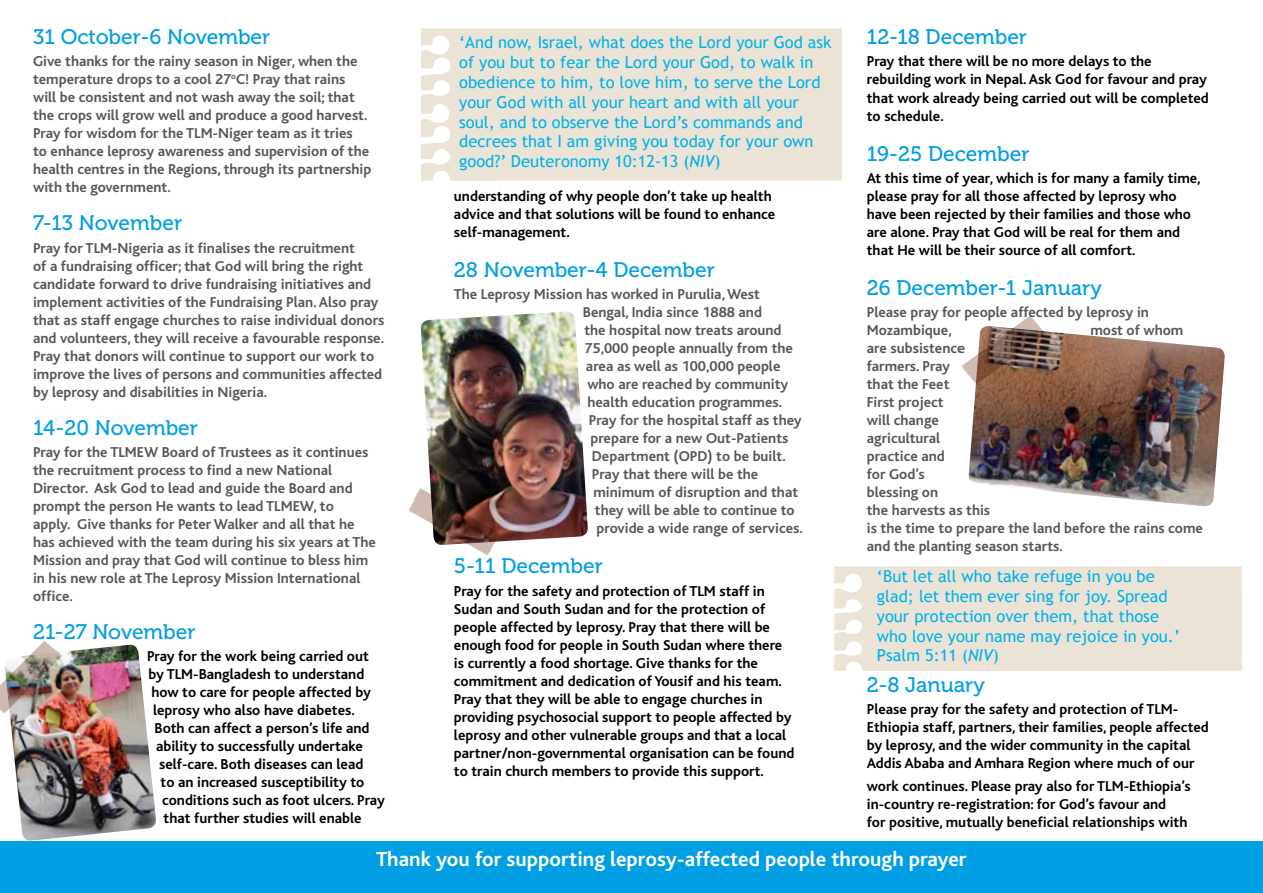
<style>
.page{position:relative;width:1263px;height:893px;background:#fff}
.page>*{position:absolute;margin:0;border:0;box-sizing:border-box;transform-origin:0 0}
.t1{font:700 21.3px "Bliss";color:#fff}
.t2{font:21px "Museo 500";color:#009fe3}
.t3{font:16.5px/19.8px "Trebuchet MS";color:#00b1eb}
.t4{font:700 15px/18px "Bliss";color:#575756}
.t5{font:700 15px/18px "Bliss";color:#000}
.s1{font-style:italic}
</style>
<div class="page">
<div style="left:834px;top:567px;width:408px;height:104px;background:#ebe4d6"></div>
<img style="left:420px;top:312px;width:168px;height:230px">
<div style="left:0;top:841px;width:1263px;height:52px;background:#009fe3"></div>
<img style="left:968px;top:331px;width:257px;height:176px">
<svg style="left:961px;top:315px;width:85px;height:70px"></svg>
<img style="left:9px;top:645px;width:147px;height:196px">
<img style="left:0;top:640px;width:63px;height:74px">
<img style="left:408px;top:487px;width:92px;height:69px">
<div style="left:421px;top:28px;width:421px;height:153px;background:#ebe4d6"></div>
<h2 class="t2" style="left:33px;top:25px;width:239px">31 October-6 November</h2>
<p class="t4" style="left:33px;top:53px;width:340px">Give thanks for the rainy season in Niger, when the temperature drops to a cool 27<sup>o</sup>C! Pray that rains will be consistent and not wash away the soil; that the crops will grow well and produce a good harvest.<br>Pray for wisdom for the TLM-Niger team as it tries<br>to enhance leprosy awareness and supervision of the health centres in the Regions, through its partnership with the government.</p>
<h2 class="t2" style="left:33px;top:212px;width:151px">7-13 November</h2>
<p class="t4" style="left:33px;top:239px;width:353px">Pray for TLM-Nigeria as it finalises the recruitment<br>of a fundraising officer; that God will bring the right candidate forward to drive fundraising initiatives and implement activities of the Fundraising Plan. Also pray that as staff engage churches to raise individual donors and volunteers, they will receive a favourable response.<br>Pray that donors will continue to support our work to improve the lives of persons and communities affected by leprosy and disabilities in Nigeria.</p>
<h2 class="t2" style="left:33px;top:416px;width:166px">14-20 November</h2>
<p class="t4" style="left:33px;top:443px;width:344px">Pray for the TLMEW Board of Trustees as it continues the recruitment process to find a new National Director. Ask God to lead and guide the Board and prompt the person He wants to lead TLMEW, to<br>apply. Give thanks for Peter Walker and all that he has achieved with the team during his six years at The Mission and pray that God will continue to bless him in his new role at The Leprosy Mission International office.</p>
<h2 class="t2" style="left:33px;top:620px;width:164px">21-27 November</h2>
<p class="t5" style="left:147px;top:647px;width:223px">Pray for the work being carried out</p>
<p class="t5" style="left:149px;top:665px;width:217px">by TLM-Bangladesh to understand</p>
<p class="t5" style="left:152px;top:683px;width:221px">how to care for people affected by</p>
<p class="t5" style="left:153px;top:701px;width:203px">leprosy who also have diabetes.</p>
<p class="t5" style="left:155px;top:719px;width:216px">Both can affect a person’s life and</p>
<p class="t5" style="left:156px;top:737px;width:208px">ability to successfully undertake</p>
<p class="t5" style="left:159px;top:755px;width:206px">self-care. Both diseases can lead</p>
<p class="t5" style="left:161px;top:773px;width:205px">to an increased susceptibility to</p>
<p class="t5" style="left:162px;top:791px;width:224px">conditions such as foot ulcers. Pray</p>
<p class="t5" style="left:164px;top:809px;width:200px">that further studies will enable</p>
<h2 class="t2" style="left:867px;top:26px;width:162px">12-18 December</h2>
<p class="t5" style="left:867px;top:53px;width:343px">Pray that there will be no more delays to the rebuilding work in Nepal. Ask God for favour and pray that work already being carried out will be completed to schedule.</p>
<h2 class="t2" style="left:867px;top:142px;width:164px">19-25 December</h2>
<p class="t5" style="left:867px;top:169px;width:335px">At this time of year, which is for many a family time, please pray for all those affected by leprosy who have been rejected by their families and those who are alone. Pray that God will be real for them and that He will be their source of all comfort.</p>
<h2 class="t2" style="left:867px;top:276px;width:237px">26 December-1 January</h2>
<p class="t4" style="left:867px;top:303px;width:284px">Please pray for people affected by leprosy in<br>Mozambique,</p>
<p class="t3" style="left:459px;top:33px;width:374px">‘And now, Israel, what does the Lord your God ask of you but to fear the Lord your God, to walk in obedience to him, to love him, to serve the Lord your God with all your heart and with all your soul, and to observe the Lord’s commands and decrees that I am giving you today for your own good?’ Deuteronomy 10:12-13 (<span class="s1">NIV</span>)</p>
<p class="t5" style="left:454px;top:188px;width:323px">understanding of why people don’t take up health advice and that solutions will be found to enhance self-management.</p>
<h2 class="t2" style="left:454px;top:258px;width:262px">28 November-4 December</h2>
<p class="t4" style="left:454px;top:286px;width:307px">The Leprosy Mission has worked in Purulia, West</p>
<p class="t4" style="left:583px;top:304px;width:180px">Bengal, India since 1888 and</p>
<p class="t4" style="left:584px;top:322px;width:199px">the hospital now treats around</p>
<p class="t4" style="left:584px;top:340px;width:210px">75,000 people annually from the</p>
<p class="t4" style="left:586px;top:358px;width:196px">area as well as 100,000 people</p>
<p class="t4" style="left:587px;top:376px;width:202px">who are reached by community</p>
<p class="t4" style="left:587px;top:394px;width:196px">health education programmes.</p>
<p class="t4" style="left:589px;top:412px;width:214px">Pray for the hospital staff as they</p>
<p class="t4" style="left:590px;top:430px;width:199px">prepare for a new Out-Patients</p>
<p class="t4" style="left:592px;top:448px;width:195px">Department (OPD) to be built.</p>
<p class="t4" style="left:592px;top:466px;width:168px">Pray that there will be the</p>
<p class="t4" style="left:593px;top:484px;width:206px">minimum of disruption and that</p>
<p class="t4" style="left:595px;top:502px;width:201px">they will be able to continue to</p>
<p class="t4" style="left:596px;top:520px;width:208px">provide a wide range of services.</p>
<h2 class="t2" style="left:454px;top:555px;width:150px">5-11 December</h2>
<p class="t5" style="left:454px;top:582px;width:342px">Pray for the safety and protection of TLM staff in Sudan and South Sudan and for the protection of people affected by leprosy. Pray that there will be enough food for people in South Sudan where there is currently a food shortage. Give thanks for the commitment and dedication of Yousif and his team.<br>Pray that they will be able to engage churches in providing psychosocial support to people affected by leprosy and other vulnerable groups and that a local partner/non-governmental organisation can be found to train church members to provide this support.</p>
<p class="t4" style="left:1090px;top:321px;width:94px">most of whom</p>
<p class="t4" style="left:867px;top:339px;width:338px">are subsistence<br>farmers. Pray<br>that the Feet<br>First project<br>will change<br>agricultural<br>practice and<br>for God’s<br>blessing on<br>the harvests as this<br>is the time to prepare the land before the rains come and the planting season starts.</p>
<p class="t3" style="left:877px;top:567px;width:305px">‘But let all who take refuge in you be glad; let them ever sing for joy. Spread your protection over them, that those who love your name may rejoice in you.’ Psalm 5:11 (<span class="s1">NIV</span>)</p>
<h2 class="t2" style="left:867px;top:673px;width:120px">2-8 January</h2>
<p class="t5" style="left:867px;top:701px;width:343px">Please pray for the safety and protection of TLM-Ethiopia staff, partners, their families, people affected by leprosy, and the wider community in the capital Addis Ababa and Amhara Region where much of our</p>
<p class="t5" style="left:867px;top:777px;width:325px">work continues. Please pray also for TLM-Ethiopia’s in-country re-registration: for God’s favour and<br>for positive, mutually beneficial relationships with</p>
<h1 class="t1" style="left:376px;top:848px;width:592px">Thank you for supporting leprosy-affected people through prayer</h1>
</div>
